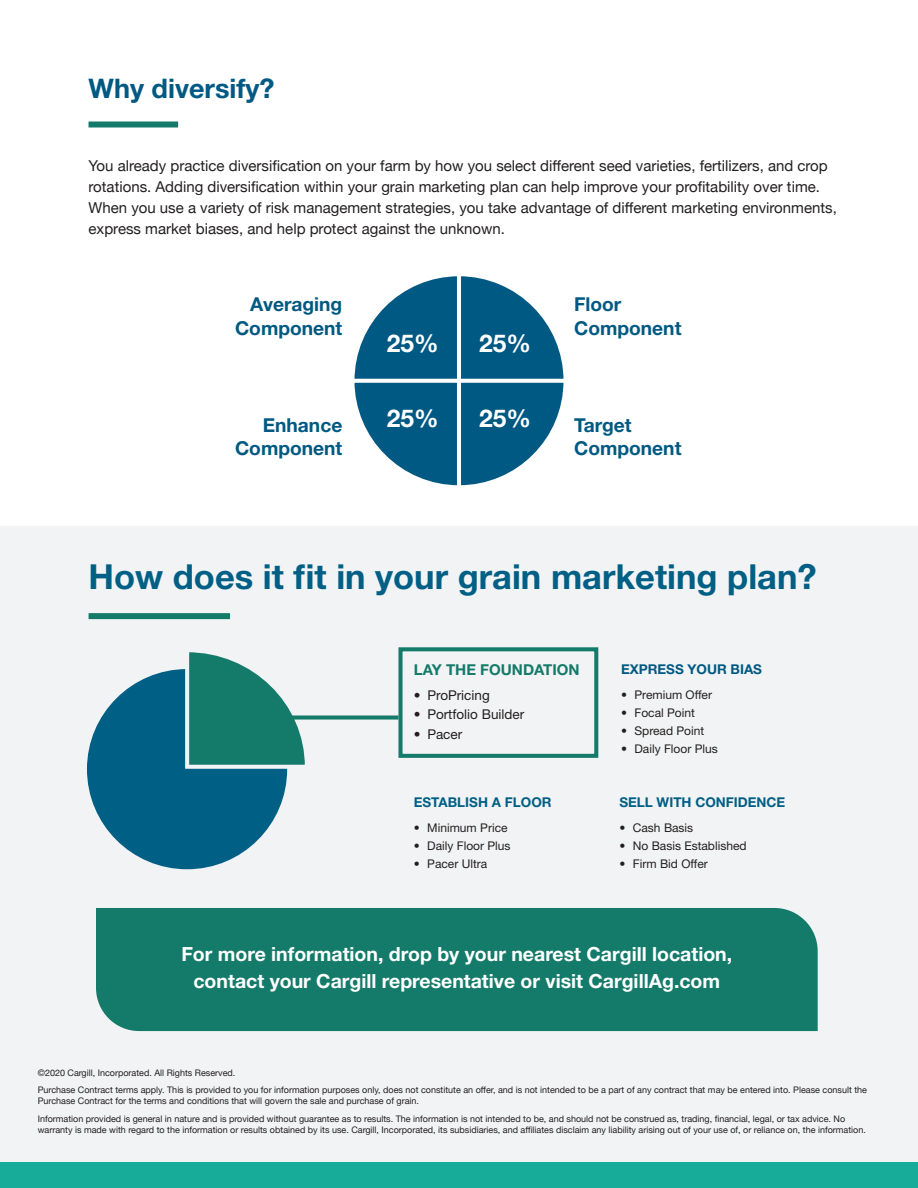
<style>
.page{position:relative;width:918px;height:1188px;background:#fff}
.page>*{position:absolute;margin:0;border:0;box-sizing:border-box;transform-origin:0 0}
.t1{font:700 34.5px "Helvetica Neue LT Std";color:#005f85}
.t2{font:700 27px "Helvetica Neue LT Std";color:#005982}
.Body{font:700 24.6px "Helvetica Neue LT Std";color:#fff}
.Header_2{font:700 19.5px "Helvetica Neue LT Std";color:#fff}
.Body-2{font:700 19.2px/23.4px "Helvetica Neue LT Std";color:#005982}
.t3{font:15px/21px "Helvetica Neue";color:#231f20}
.Header_2-2{font:700 15px "Helvetica Neue LT Std";color:#147a6a}
.t4{font:13.5px "Helvetica Neue LT Std";color:#231f20}
.Header_2-3{font:700 13.5px "Helvetica Neue LT Std";color:#005f85}
.Header_2-4{font:700 13.5px "Helvetica Neue LT Std";color:#005982}
.t5{font:12px "Helvetica Neue LT Std";color:#231f20}
.t6{font:9px/10.8px "Helvetica Neue";color:#231f20}
</style>
<div class="page">
<div style="left:355px;top:276px;width:208px;height:209px;background:#005982;border-radius:50%"></div>
<hr style="left:457px;top:253px;width:4px;height:256px;background:#fff">
<svg style="left:354px;top:379px;width:210px;height:4px"></svg>
<div style="left:0;top:526px;width:918px;height:662px;background:#f2f3f4"></div>
<div style="left:0;top:1163px;width:918px;height:25px;background:#16ac99"></div>
<div style="left:87px;top:669px;width:200px;height:200px;background:#005f85;border-radius:50%"></div>
<svg style="left:183px;top:652px;width:130px;height:119px"></svg>
<svg style="left:396px;top:647px;width:203px;height:111px"></svg>
<svg style="left:271px;top:716px;width:127px;height:4px"></svg>
<div style="left:89px;top:122px;width:89px;height:6px;background:#147a6a"></div>
<div style="left:96px;top:908px;width:722px;height:123px;background:#147a6a"></div>
<div style="left:89px;top:613px;width:141px;height:6px;background:#147a6a"></div>
<p class="t2" style="left:89px;top:72px;width:188px">Why diversify?</p>
<p class="t3" style="left:89px;top:156px;width:750px">You already practice diversification on your farm by how you select different seed varieties, fertilizers, and crop rotations. Adding diversification within your grain marketing plan can help improve your profitability over time.<br>When you use a variety of risk management strategies, you take advantage of different marketing environments, express market biases, and help protect against the unknown.</p>
<p class="Body-2" style="left:250px;top:292px;width:94px">Averaging</p>
<p class="Body-2" style="left:235px;top:316px;width:109px">Component</p>
<p class="Body-2" style="left:235px;top:413px;width:109px;text-align:right">Enhance<br>Component</p>
<p class="Body" style="left:387px;top:328px;width:53px">25%</p>
<p class="Body" style="left:387px;top:403px;width:53px">25%</p>
<p class="Body" style="left:479px;top:328px;width:53px">25%</p>
<p class="Body" style="left:479px;top:403px;width:53px">25%</p>
<p class="Body-2" style="left:574px;top:292px;width:109px">Floor<br>Component</p>
<p class="Body-2" style="left:574px;top:413px;width:109px">Target<br>Component</p>
<p class="t1" style="left:89px;top:555px;width:730px">How does it fit in your grain marketing plan?</p>
<p class="Header_2-2" style="left:414px;top:660px;width:167px">LAY THE FOUNDATION</p>
<p class="Header_2-4" style="left:621px;top:661px;width:143px">EXPRESS YOUR BIAS</p>
<p class="t4" style="left:414px;top:687px;width:77px">• ProPricing</p>
<p class="t4" style="left:414px;top:706px;width:112px">• Portfolio Builder</p>
<p class="t4" style="left:414px;top:726px;width:50px">• Pacer</p>
<p class="t5" style="left:621px;top:687px;width:93px">• Premium Offer</p>
<p class="t5" style="left:621px;top:705px;width:75px">• Focal Point</p>
<p class="t5" style="left:621px;top:723px;width:85px">• Spread Point</p>
<p class="t5" style="left:621px;top:741px;width:98px">• Daily Floor Plus</p>
<p class="Header_2-3" style="left:414px;top:794px;width:139px">ESTABLISH A FLOOR</p>
<p class="Header_2-3" style="left:619px;top:794px;width:168px">SELL WITH CONFIDENCE</p>
<p class="t5" style="left:414px;top:820px;width:95px">• Minimum Price</p>
<p class="t5" style="left:414px;top:838px;width:98px">• Daily Floor Plus</p>
<p class="t5" style="left:414px;top:856px;width:75px">• Pacer Ultra</p>
<p class="t5" style="left:619px;top:820px;width:75px">• Cash Basis</p>
<p class="t5" style="left:619px;top:838px;width:129px">• No Basis Established</p>
<p class="t5" style="left:619px;top:856px;width:90px">• Firm Bid Offer</p>
<p class="Header_2" style="left:181px;top:942px;width:552px">For more information, drop by your nearest Cargill location,</p>
<p class="Header_2" style="left:193px;top:969px;width:528px">contact your Cargill representative or visit CargillAg.com</p>
<p class="t6" style="left:38px;top:1068px;width:199px">©2020 Cargill, Incorporated. All Rights Reserved.</p>
<p class="t6" style="left:38px;top:1085px;width:831px">Purchase Contract terms apply. This is provided to you for information purposes only, does not constitute an offer, and is not intended to be a part of any contract that may be entered into. Please consult the<br>Purchase Contract for the terms and conditions that will govern the sale and purchase of grain.</p>
<p class="t6" style="left:38px;top:1114px;width:830px">Information provided is general in nature and is provided without guarantee as to results. The information is not intended to be, and should not be construed as, trading, financial, legal, or tax advice. No warranty is made with regard to the information or results obtained by its use. Cargill, Incorporated, its subsidiaries, and affiliates disclaim any liability arising out of your use of, or reliance on, the information.</p>
</div>
